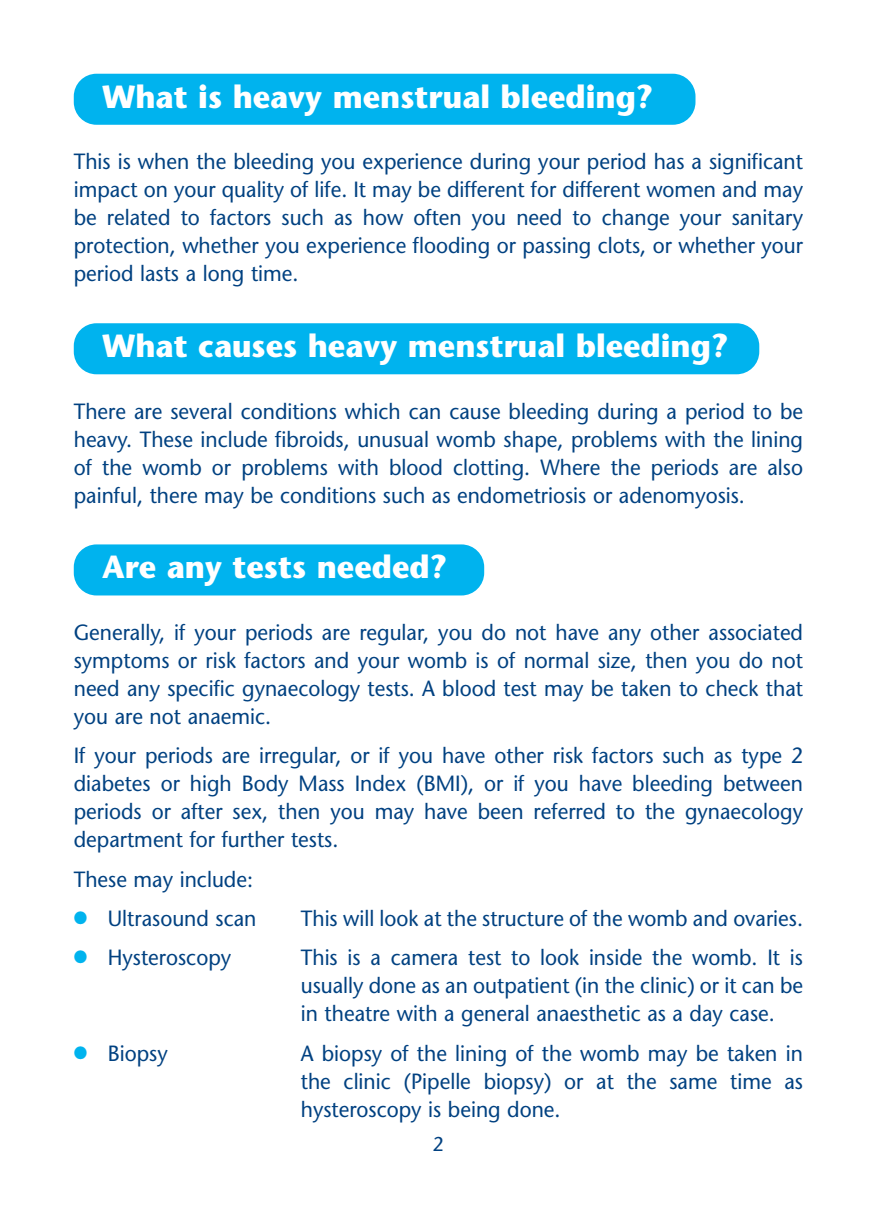
<style>
.page{position:relative;width:874px;height:1225px;background:#fff}
.page>*{position:absolute;margin:0;border:0;box-sizing:border-box;transform-origin:0 0}
.t1{font:700 32px "Stone Sans";color:#fff;scale:.95 1}
.t2{font:22px/28px "Stone Sans";color:#014181;text-align:justify;scale:.95 1}
.t3{font:20px "Stone Sans";color:#014181;scale:.95 1}
.s1{color:#00b3ee}
</style>
<div class="page">
<div style="left:74px;top:74px;width:621px;height:51px;background:#00b3ee;border-radius:23px"></div>
<div style="left:74px;top:323px;width:684px;height:51px;background:#00b3ee;border-radius:23px"></div>
<div style="left:74px;top:544px;width:410px;height:51px;background:#00b3ee;border-radius:23px"></div>
<h1 class="t1" style="left:102px;top:84px;width:581px">What is heavy menstrual bleeding?</h1>
<p class="t2" style="left:74px;top:150px;width:768px">This is when the bleeding you experience during your period has a significant impact on your quality of life. It may be different for different women and may be related to factors such as how often you need to change your sanitary protection, whether you experience flooding or passing clots, or whether your period lasts a long time.</p>
<h1 class="t1" style="left:102px;top:334px;width:660px">What causes heavy menstrual bleeding?</h1>
<p class="t2" style="left:74px;top:399px;width:768px">There are several conditions which can cause bleeding during a period to be heavy. These include fibroids, unusual womb shape, problems with the lining of the womb or problems with blood clotting. Where the periods are also painful, there may be conditions such as endometriosis or adenomyosis.</p>
<h1 class="t1" style="left:102px;top:555px;width:364px">Are any tests needed?</h1>
<p class="t2" style="left:74px;top:620px;width:768px">Generally, if your periods are regular, you do not have any other associated symptoms or risk factors and your womb is of normal size, then you do not need any specific gynaecology tests. A blood test may be taken to check that you are not anaemic.</p>
<p class="t2" style="left:74px;top:744px;width:768px">If your periods are irregular, or if you have other risk factors such as type 2 diabetes or high Body Mass Index (BMI), or if you have bleeding between periods or after sex, then you may have been referred to the gynaecology department for further tests.</p>
<p class="t2" style="left:74px;top:867px;width:190px">These may include:</p>
<p class="t2" style="left:74px;top:906px;width:194px"><span class="s1">●</span> Ultrasound scan</p>
<p class="t2" style="left:300px;top:906px;width:530px">This will look at the structure of the womb and ovaries.</p>
<p class="t2" style="left:74px;top:946px;width:167px"><span class="s1">●</span> Hysteroscopy</p>
<p class="t2" style="left:300px;top:946px;width:530px">This is a camera test to look inside the womb. It is usually done as an outpatient (in the clinic) or it can be in theatre with a general anaesthetic as a day case.</p>
<p class="t2" style="left:74px;top:1041px;width:100px"><span class="s1">●</span> Biopsy</p>
<p class="t2" style="left:300px;top:1041px;width:530px">A biopsy of the lining of the womb may be taken in the clinic (Pipelle biopsy) or at the same time as hysteroscopy is being done.</p>
<p class="t3" style="left:433px;top:1136px;width:13px">2</p>
</div>
